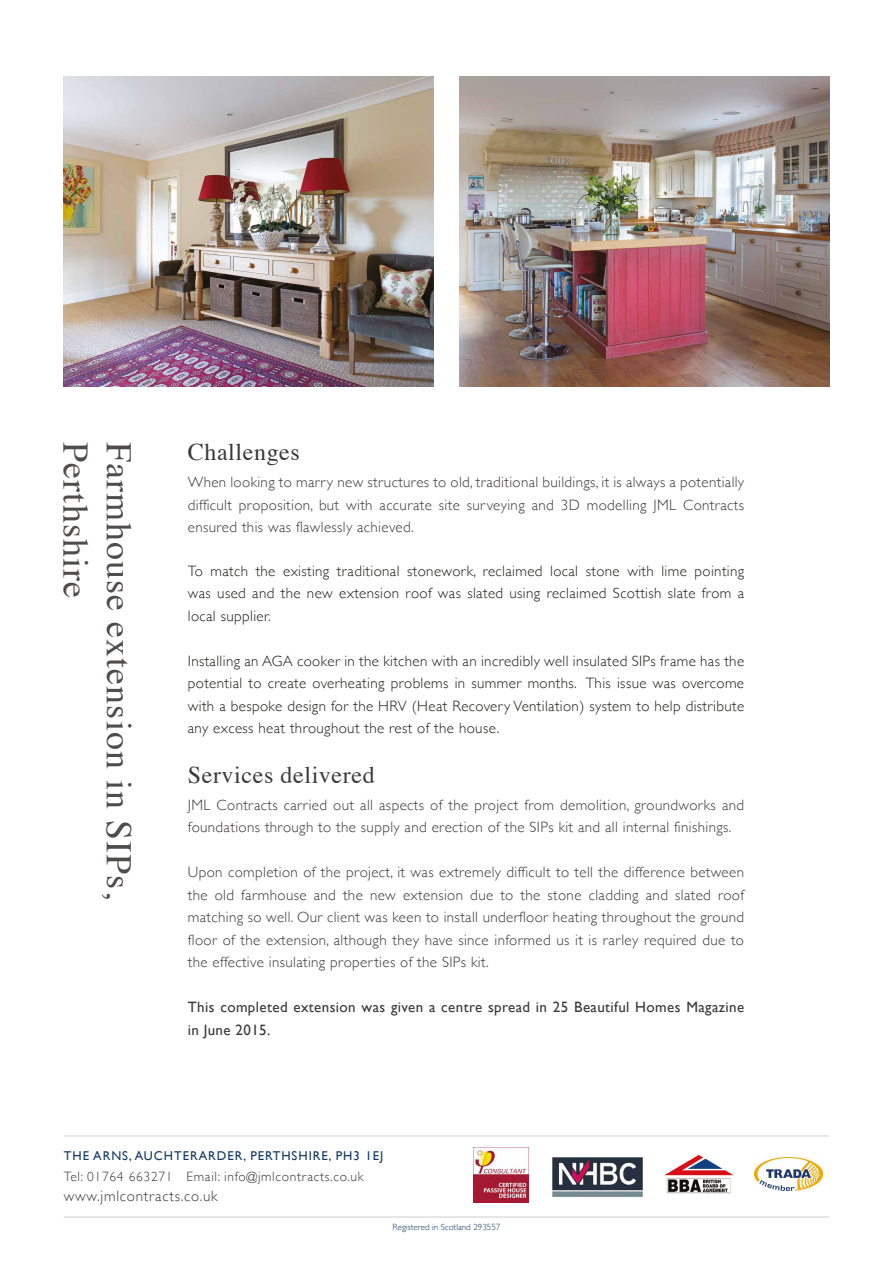
<style>
.page{position:relative;width:893px;height:1263px;background:#fff}
.page>*{position:absolute;margin:0;border:0;box-sizing:border-box;transform-origin:0 0}
.t1{font:36px "Times";letter-spacing:.03em;color:#514c4c}
.t2{font:24px "Times";letter-spacing:.025em;color:#3b3838}
.t3{font:300 15px/22.5px "Gill Sans";letter-spacing:.025em;color:#3b3838;text-align:justify}
.t4{font:300 15px/22.5px "Gill Sans";letter-spacing:.025em;color:#1d1d1b;text-align:justify}
.t5{font:15px/22.5px "Gill Sans";letter-spacing:.025em;color:#3b3838}
.t6{font:300 15px "Gill Sans";letter-spacing:.05em;color:#3b3838}
.t7{font:300 13.5px "Gill Sans";letter-spacing:.05em;color:#3b3838}
.t8{font:12.75px "Gill Sans";letter-spacing:.075em;color:#143a64}
.t9{font:300 9px "Gill Sans";color:#143a64}
</style>
<div class="page">
<hr style="left:64px;top:1135px;width:765px;height:1px;background:#d0d0d0">
<hr style="left:64px;top:1216px;width:765px;height:1px;background:#d0d0d0">
<img style="left:64px;top:77px;width:370px;height:309px">
<img style="left:460px;top:77px;width:370px;height:310px">
<img style="left:552px;top:1157px;width:91px;height:40px">
<img style="left:473px;top:1148px;width:55px;height:55px">
<img style="left:754px;top:1157px;width:68px;height:33px">
<img style="left:664px;top:1154px;width:70px;height:40px">
<h1 class="t1" style="left:109px;top:442px;width:157px;rotate:90deg">Perthshire</h1>
<h1 class="t1" style="left:153px;top:442px;width:459px;rotate:90deg">Farmhouse extension in SIPs,</h1>
<h2 class="t2" style="left:188px;top:430px;width:114px">Challenges</h2>
<p class="t3" style="left:188px;top:470px;width:558px">When looking to marry new structures to old, traditional buildings, it is always a potentially difficult proposition, but with accurate site surveying and 3D modelling JML Contracts ensured this was flawlessly achieved.</p>
<p class="t4" style="left:188px;top:559px;width:558px">To match the existing traditional stonework, reclaimed local stone with lime pointing was used and the new extension roof was slated using reclaimed Scottish slate from a local supplier.</p>
<p class="t4" style="left:188px;top:649px;width:558px">Installing an AGA cooker in the kitchen with an incredibly well insulated SIPs frame has the potential to create overheating problems in summer months. This issue was overcome with a bespoke design for the HRV (Heat Recovery Ventilation) system to help distribute any excess heat throughout the rest of the house.</p>
<h2 class="t2" style="left:188px;top:752px;width:188px">Services delivered</h2>
<p class="t3" style="left:188px;top:793px;width:558px">JML Contracts carried out all aspects of the project from demolition, groundworks and foundations through to the supply and erection of the SIPs kit and all internal finishings.</p>
<p class="t3" style="left:188px;top:860px;width:558px">Upon completion of the project, it was extremely difficult to tell the difference between the old farmhouse and the new extension due to the stone cladding and slated roof matching so well. Our client was keen to install underfloor heating throughout the ground floor of the extension, although they have since informed us it is rarley required due to the effective insulating properties of the SIPs kit.</p>
<p class="t5" style="left:188px;top:996px;width:558px">This completed extension was given a centre spread in 25 Beautiful Homes Magazine in June 2015.</p>
<p class="t8" style="left:64px;top:1148px;width:321px">THE ARNS, AUCHTERARDER, PERTHSHIRE, PH3 1EJ</p>
<p class="t7" style="left:64px;top:1165px;width:301px">Tel: 01764 663271 Email: info@jmlcontracts.co.uk</p>
<p class="t6" style="left:64px;top:1184px;width:155px">www.jmlcontracts.co.uk</p>
<p class="t9" style="left:393px;top:1220px;width:109px">Registered in Scotland 293557</p>
</div>
